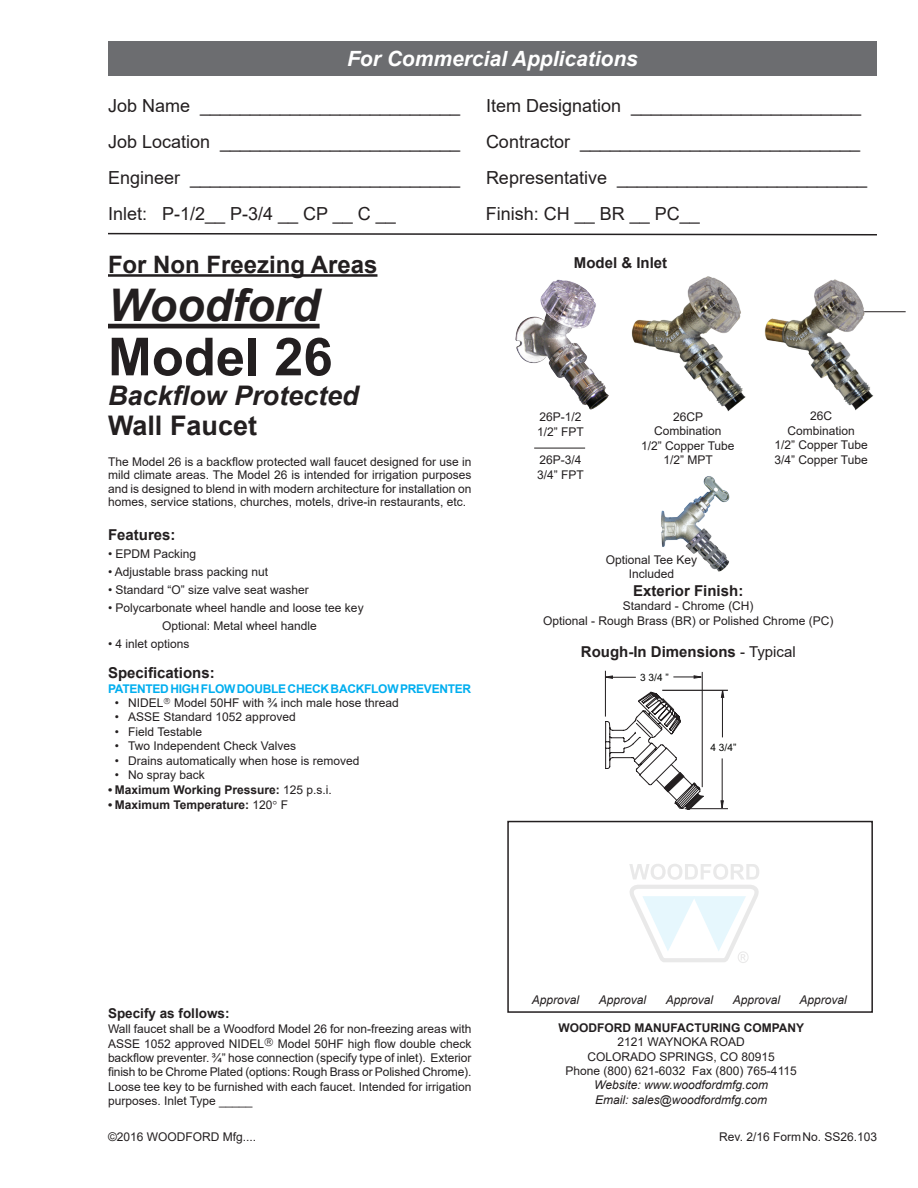
<style>
.page{position:relative;width:918px;height:1188px;background:#fff}
.page>*{position:absolute;margin:0;border:0;box-sizing:border-box;transform-origin:0 0}
.t1{font:700 52.5px "Arial";color:#231f20}
.t2{font:italic 700 45px "Arial";color:#231f20}
.t3{font:italic 700 27px "Arial";color:#231f20}
.t4{font:700 27px "Arial";color:#231f20}
.t5{font:700 24px "Arial";color:#231f20}
.t6{font:italic 700 21px "Arial";color:#fff}
.t7{font:18px "Arial";color:#231f20}
.t8{font:700 15px "Arial";color:#231f20}
.t9{font:700 13.5px "Arial";color:#231f20}
.t10{font:12px/14.4px "Arial";color:#231f20;text-align:center}
.t11{font:italic 12px/14.4px "Arial";color:#231f20}
.t12{font:700 12px "Arial";color:#231f20}
.t13{font:700 12px "Arial";letter-spacing:-.025em;color:#00aeef}
.t14{font:10.2px "Arial";color:#040503}
.s1{font-weight:400}
</style>
<div class="page">
<hr style="left:108px;top:324px;width:212px;height:4px;background:#231f20">
<div style="left:108px;top:41px;width:769px;height:35px;background:#6c6d70"></div>
<svg style="left:108px;top:232px;width:769px;height:4px"></svg>
<hr style="left:108px;top:274px;width:269px;height:3px;background:#231f20">
<hr style="left:849px;top:311px;width:57px;height:1px;background:#231f20">
<hr style="left:534px;top:448px;width:51px;height:1px;background:#231f20">
<svg style="left:605px;top:691px;width:99px;height:119px"></svg>
<svg style="left:720px;top:689px;width:5px;height:9px"></svg>
<hr style="left:722px;top:758px;width:1px;height:45px;background:#231f20">
<hr style="left:685px;top:808px;width:43px;height:1px;background:#231f20">
<svg style="left:720px;top:800px;width:4px;height:10px"></svg>
<hr style="left:662px;top:690px;width:66px;height:1px;background:#231f20">
<hr style="left:722px;top:696px;width:1px;height:41px;background:#231f20">
<hr style="left:702px;top:672px;width:1px;height:115px;background:#231f20">
<svg style="left:673px;top:675px;width:30px;height:4px"></svg>
<hr style="left:605px;top:671px;width:1px;height:46px;background:#231f20">
<svg style="left:605px;top:675px;width:31px;height:5px"></svg>
<img style="left:764px;top:279px;width:113px;height:132px">
<img style="left:631px;top:277px;width:115px;height:135px">
<img style="left:661px;top:476px;width:69px;height:96px">
<div style="left:507px;top:821px;width:366px;height:192px;border:2px solid #231f20"></div>
<svg style="left:629px;top:864px;width:130px;height:99px"></svg>
<img style="left:515px;top:279px;width:94px;height:131px">
<h3 class="t6" style="left:347px;top:45px;width:292px">For Commercial Applications</h3>
<h3 class="t7" style="left:108px;top:93px;width:354px">Job Name __________________________</h3>
<h3 class="t7" style="left:486px;top:93px;width:377px">Item Designation _______________________</h3>
<h3 class="t7" style="left:108px;top:129px;width:354px">Job Location ________________________</h3>
<h3 class="t7" style="left:486px;top:129px;width:376px">Contractor ____________________________</h3>
<h3 class="t7" style="left:108px;top:165px;width:354px">Engineer ___________________________</h3>
<h3 class="t7" style="left:486px;top:165px;width:383px">Representative _________________________</h3>
<h3 class="t7" style="left:108px;top:201px;width:289px">Inlet: P-1/2__ P-3/4 __ CP __ C __</h3>
<h3 class="t7" style="left:486px;top:201px;width:216px">Finish: CH __ BR __ PC__</h3>
<h3 class="t5" style="left:108px;top:248px;width:271px">For Non Freezing Areas</h3>
<p class="t8" style="left:574px;top:252px;width:95px">Model &amp; Inlet</p>
<h2 class="t2" style="left:108px;top:276px;width:213px">Woodford</h2>
<h1 class="t1" style="left:108px;top:320px;width:226px">Model 26</h1>
<h3 class="t3" style="left:108px;top:378px;width:252px">Backflow Protected</h3>
<h3 class="t4" style="left:108px;top:407px;width:151px">Wall Faucet</h3>
<p class="t10" style="left:108px;top:455px;width:365px;line-height:13.5px;text-align:justify">The Model 26 is a backflow protected wall faucet designed for use in mild climate areas. The Model 26 is intended for irrigation purposes and is designed to blend in with modern architecture for installation on homes, service stations, churches, motels, drive-in restaurants, etc.</p>
<p class="t10" style="left:537px;top:410px;width:48px;text-align:left">26P-1/2<br>1/2” FPT</p>
<p class="t10" style="left:537px;top:453px;width:48px;text-align:left">26P-3/4<br>3/4” FPT</p>
<p class="t10" style="left:641px;top:409px;width:95px">26CP<br>Combination<br>1/2” Copper Tube<br>1/2” MPT</p>
<p class="t10" style="left:774px;top:409px;width:95px">26C<br>Combination<br>1/2” Copper Tube<br>3/4” Copper Tube</p>
<p class="t8" style="left:108px;top:524px;width:69px">Features:</p>
<p class="t10" style="left:108px;top:546px;width:90px">• EPDM Packing</p>
<p class="t10" style="left:108px;top:564px;width:162px">• Adjustable brass packing nut</p>
<p class="t10" style="left:108px;top:582px;width:202px">• Standard “O” size valve seat washer</p>
<p class="t10" style="left:108px;top:598px;width:257px;line-height:18px">• Polycarbonate wheel handle and loose tee key<br>Optional: Metal wheel handle</p>
<p class="t10" style="left:108px;top:636px;width:83px">• 4 inlet options</p>
<p class="t8" style="left:108px;top:662px;width:108px">Specifications:</p>
<p class="t13" style="left:108px;top:680px;width:365px">PATENTED HIGH FLOW DOUBLE CHECK BACKFLOW PREVENTER</p>
<p class="t10" style="left:115px;top:696px;width:286px">• NIDEL➔ Model 50HF with ¾ inch male hose thread</p>
<p class="t10" style="left:115px;top:710px;width:182px">• ASSE Standard 1052 approved</p>
<p class="t10" style="left:115px;top:724px;width:89px">• Field Testable</p>
<p class="t10" style="left:115px;top:739px;width:183px">• Two Independent Check Valves</p>
<p class="t10" style="left:115px;top:753px;width:246px">• Drains automatically when hose is removed</p>
<p class="t10" style="left:115px;top:768px;width:92px">• No spray back</p>
<p class="t12" style="left:108px;top:781px;width:225px">• Maximum Working Pressure: <span class="s1">125 p.s.i.</span></p>
<p class="t12" style="left:108px;top:796px;width:182px">• Maximum Temperature: <span class="s1">120 F</span></p>
<p class="t10" style="left:606px;top:552px;width:93px">Optional Tee Key<br>Included</p>
<p class="t8" style="left:633px;top:580px;width:112px">Exterior Finish:</p>
<p class="t10" style="left:543px;top:599px;width:292px">Standard - Chrome (CH)<br>Optional - Rough Brass (BR) or Polished Chrome (PC)</p>
<p class="t8" style="left:581px;top:641px;width:216px">Rough-In Dimensions <span class="s1">- Typical</span></p>
<p class="t14" style="left:640px;top:670px;width:30px">3 3/4 ”</p>
<p class="t14" style="left:711px;top:741px;width:27px">4 3/4”</p>
<p class="t9" style="left:108px;top:1004px;width:123px">Specify as follows:</p>
<p class="t10" style="left:108px;top:1021px;width:365px;text-align:justify">Wall faucet shall be a Woodford Model 26 for non-freezing areas with ASSE 1052 approved NIDEL➔ Model 50HF high flow double check backflow preventer. ¾” hose connection (specify type of inlet). Exterior finish to be Chrome Plated (options: Rough Brass or Polished Chrome).<br>Loose tee key to be furnished with each faucet. Intended for irrigation purposes. Inlet Type _____</p>
<p class="t11" style="left:532px;top:992px;width:49px">Approval</p>
<p class="t11" style="left:599px;top:992px;width:49px">Approval</p>
<p class="t11" style="left:666px;top:992px;width:49px">Approval</p>
<p class="t11" style="left:733px;top:992px;width:49px">Approval</p>
<p class="t11" style="left:800px;top:992px;width:49px">Approval</p>
<p class="t12" style="left:558px;top:1019px;width:247px">WOODFORD MANUFACTURING COMPANY</p>
<p class="t10" style="left:566px;top:1035px;width:233px">2121 WAYNOKA ROAD<br>COLORADO SPRINGS, CO 80915<br>Phone (800) 621-6032 Fax (800) 765-4115</p>
<p class="t11" style="left:594px;top:1078px;width:175px">Website: www.woodfordmfg.com<br>Email: sales@woodfordmfg.com</p>
<p class="t10" style="left:108px;top:1129px;width:150px">©2016 WOODFORD Mfg....</p>
<p class="t10" style="left:719px;top:1130px;width:160px">Rev. 2/16 FormNo. SS26.103</p>
</div>
